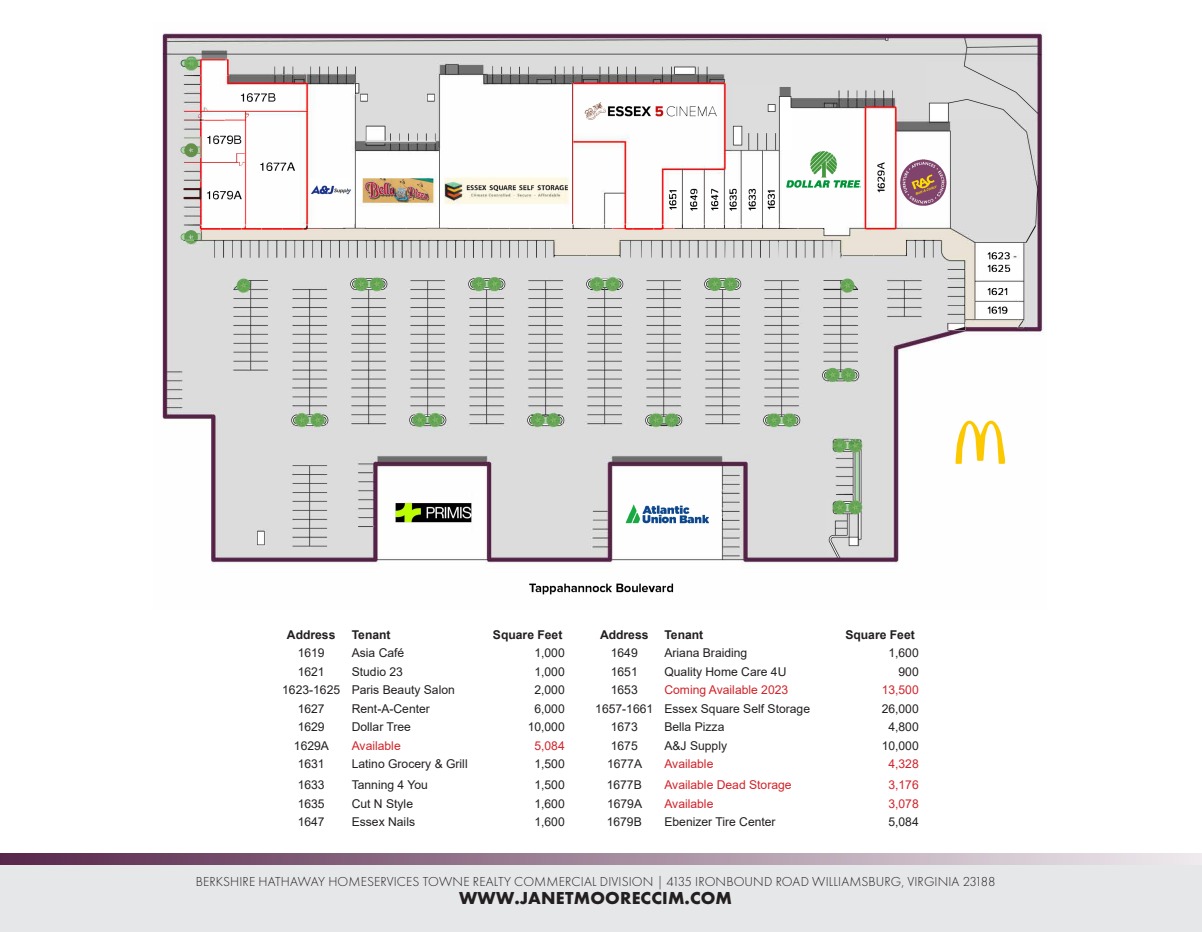
<style>
.page{position:relative;width:1202px;height:932px;background:#fff}
.page>*{position:absolute;margin:0;border:0;box-sizing:border-box;transform-origin:0 0}
.t1{font:700 18px "Futura PT";letter-spacing:.01em;color:#231f20}
.t2{font:300 13.5px "Futura PT";letter-spacing:.01em;color:#231f20}
.t3{font:12.15px "Arial";color:#231f20}
.t4{font:12.15px "Arial";color:#d1232a}
.t5{font:700 12.15px "Arial";color:#231f20}
</style>
<div class="page">
<img style="left:162px;top:33px;width:884px;height:562px">
<div style="left:0;top:865px;width:1202px;height:67px;background:#e6e7e9"></div>
<svg style="left:0;top:853px;width:1202px;height:12px;background:#a2889c"></svg>
<p class="t5" style="left:287px;top:626px;width:50px">Address</p>
<p class="t5" style="left:352px;top:626px;width:40px">Tenant</p>
<p class="t5" style="left:493px;top:626px;width:71px">Square Feet</p>
<p class="t5" style="left:600px;top:626px;width:50px">Address</p>
<p class="t5" style="left:664px;top:626px;width:40px">Tenant</p>
<p class="t5" style="left:845px;top:626px;width:71px">Square Feet</p>
<p class="t3" style="left:298px;top:644px;width:28px">1619</p>
<p class="t3" style="left:352px;top:644px;width:54px">Asia Café</p>
<p class="t3" style="left:534px;top:644px;width:32px">1,000</p>
<p class="t3" style="left:611px;top:644px;width:28px">1649</p>
<p class="t3" style="left:664px;top:644px;width:84px">Ariana Braiding</p>
<p class="t3" style="left:888px;top:644px;width:32px">1,600</p>
<p class="t3" style="left:298px;top:663px;width:28px">1621</p>
<p class="t3" style="left:352px;top:663px;width:53px">Studio 23</p>
<p class="t3" style="left:534px;top:663px;width:32px">1,000</p>
<p class="t3" style="left:611px;top:663px;width:28px">1651</p>
<p class="t3" style="left:664px;top:663px;width:123px">Quality Home Care 4U</p>
<p class="t3" style="left:898px;top:663px;width:22px">900</p>
<p class="t3" style="left:282px;top:681px;width:59px">1623-1625</p>
<p class="t3" style="left:352px;top:681px;width:105px">Paris Beauty Salon</p>
<p class="t3" style="left:534px;top:681px;width:32px">2,000</p>
<p class="t3" style="left:611px;top:681px;width:28px">1653</p>
<p class="t4" style="left:664px;top:681px;width:125px">Coming Available 2023</p>
<p class="t4" style="left:881px;top:681px;width:39px">13,500</p>
<p class="t3" style="left:298px;top:700px;width:28px">1627</p>
<p class="t3" style="left:352px;top:700px;width:80px">Rent-A-Center</p>
<p class="t3" style="left:534px;top:700px;width:32px">6,000</p>
<p class="t3" style="left:595px;top:700px;width:59px">1657-1661</p>
<p class="t3" style="left:664px;top:700px;width:147px">Essex Square Self Storage</p>
<p class="t3" style="left:881px;top:700px;width:39px">26,000</p>
<p class="t3" style="left:298px;top:718px;width:28px">1629</p>
<p class="t3" style="left:352px;top:718px;width:61px">Dollar Tree</p>
<p class="t3" style="left:527px;top:718px;width:39px">10,000</p>
<p class="t3" style="left:611px;top:718px;width:28px">1673</p>
<p class="t3" style="left:664px;top:718px;width:61px">Bella Pizza</p>
<p class="t3" style="left:888px;top:718px;width:32px">4,800</p>
<p class="t3" style="left:294px;top:737px;width:37px">1629A</p>
<p class="t4" style="left:352px;top:737px;width:50px">Available</p>
<p class="t4" style="left:534px;top:737px;width:32px">5,084</p>
<p class="t3" style="left:611px;top:737px;width:28px">1675</p>
<p class="t3" style="left:664px;top:737px;width:64px">A&amp;J Supply</p>
<p class="t3" style="left:881px;top:737px;width:39px">10,000</p>
<p class="t3" style="left:298px;top:755px;width:28px">1631</p>
<p class="t3" style="left:352px;top:755px;width:117px">Latino Grocery &amp; Grill</p>
<p class="t3" style="left:534px;top:755px;width:32px">1,500</p>
<p class="t3" style="left:607px;top:755px;width:37px">1677A</p>
<p class="t4" style="left:664px;top:755px;width:50px">Available</p>
<p class="t4" style="left:888px;top:755px;width:32px">4,328</p>
<p class="t3" style="left:298px;top:776px;width:28px">1633</p>
<p class="t3" style="left:352px;top:776px;width:78px">Tanning 4 You</p>
<p class="t3" style="left:534px;top:776px;width:32px">1,500</p>
<p class="t3" style="left:606px;top:776px;width:37px">1677B</p>
<p class="t4" style="left:664px;top:776px;width:129px">Available Dead Storage</p>
<p class="t4" style="left:888px;top:776px;width:32px">3,176</p>
<p class="t3" style="left:298px;top:795px;width:28px">1635</p>
<p class="t3" style="left:352px;top:795px;width:63px">Cut N Style</p>
<p class="t3" style="left:534px;top:795px;width:32px">1,600</p>
<p class="t3" style="left:607px;top:795px;width:37px">1679A</p>
<p class="t4" style="left:664px;top:795px;width:50px">Available</p>
<p class="t4" style="left:888px;top:795px;width:32px">3,078</p>
<p class="t3" style="left:298px;top:813px;width:28px">1647</p>
<p class="t3" style="left:352px;top:813px;width:65px">Essex Nails</p>
<p class="t3" style="left:534px;top:813px;width:32px">1,600</p>
<p class="t3" style="left:606px;top:813px;width:37px">1679B</p>
<p class="t3" style="left:664px;top:813px;width:113px">Ebenizer Tire Center</p>
<p class="t3" style="left:888px;top:813px;width:32px">5,084</p>
<p class="t2" style="left:196px;top:874px;width:801px">BERKSHIRE HATHAWAY HOMESERVICES TOWNE REALTY COMMERCIAL DIVISION | 4135 IRONBOUND ROAD WILLIAMSBURG, VIRGINIA 23188</p>
<p class="t1" style="left:459px;top:886px;width:274px">WWW.JANETMOORECCIM.COM</p>
</div>
